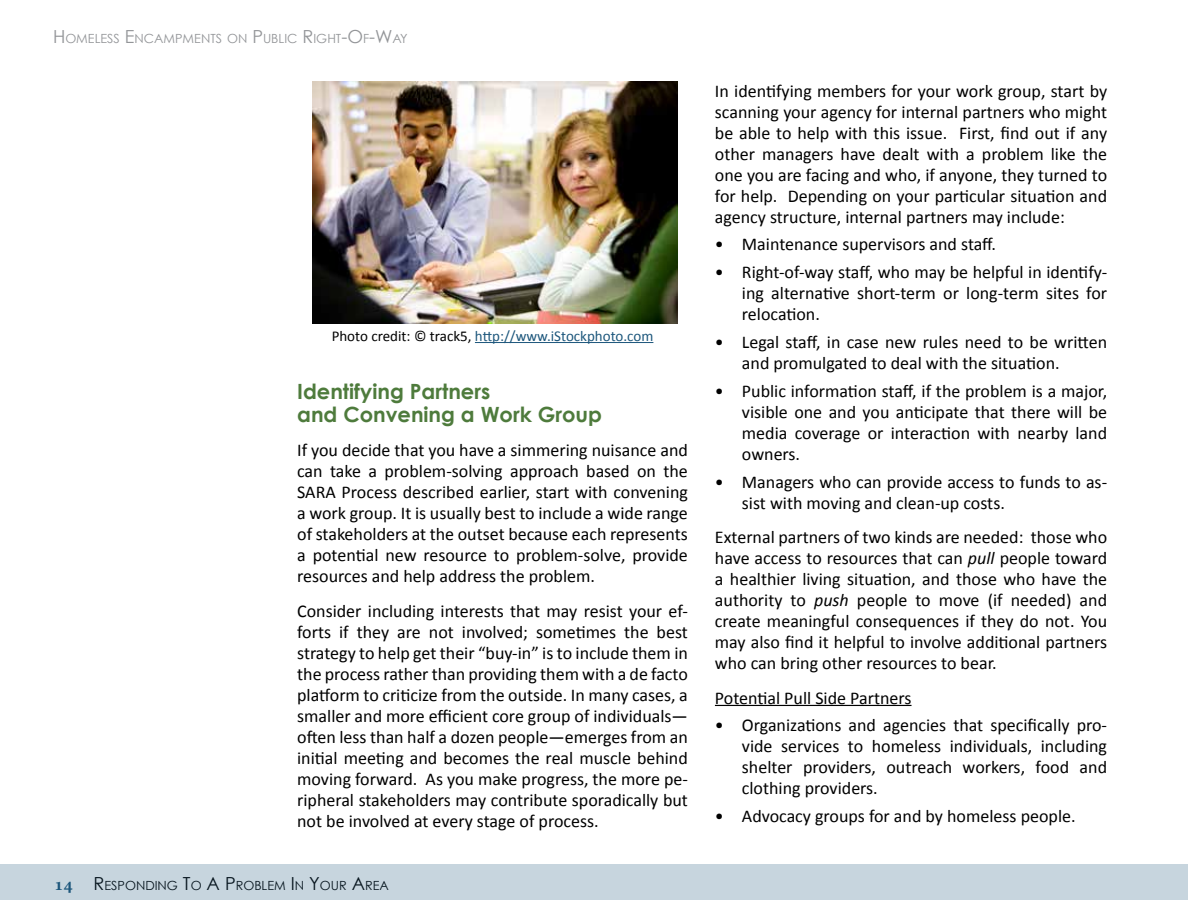
<style>
.page{position:relative;width:1188px;height:918px;background:#fff}
.page>*{position:absolute;margin:0;border:0;box-sizing:border-box;transform-origin:0 0}
.t1{font:700 21px/22.5px "Century Gothic";color:#4e7b3c}
.t2{font:18px/21px "Calibri";color:#000;text-align:justify}
.t3{font:15px "Calibri";color:#1d577c}
.t4{font:12.6px "Century Gothic";color:#939598}
.t5{font:12.6px "Century Gothic";color:#000}
.s1{font-size:18px}
.s2{color:#000}
.s3{font-family:"Minion Pro";font-weight:700;font-size:18px;color:#1d577c}
.s4{font-style:italic}
</style>
<div class="page">
<div style="left:0;top:864px;width:1188px;height:36px;background:#c7d5de"></div>
<hr style="left:715px;top:705px;width:197px;height:1px;background:#000">
<img style="left:312px;top:81px;width:365px;height:243px">
<hr style="left:475px;top:342px;width:178px;height:1px;background:#1d577c">
<p class="t4" style="left:53px;top:30px;width:356px"><span class="s1">H</span>OMELESS <span class="s1">E</span>NCAMPMENTS ON <span class="s1">P</span> UBLIC <span class="s1">R</span>IGHT<span class="s1">-O</span> F<span class="s1">-W</span>AY</p>
<p class="t3" style="left:332px;top:326px;width:323px"><span class="s2">Photo credit: © track5,</span> http://www.iStockphoto.com</p>
<p class="t1" style="left:297px;top:380px;width:306px">Identifying Partners<br>and Convening a Work Group</p>
<p class="t2" style="left:297px;top:440px;width:392px">If you decide that you have a simmering nuisance and can take a problem-solving approach based on the SARA Process described earlier, start with convening a work group. It is usually best to include a wide range of stakeholders at the outset because each represents a potential new resource to problem-solve, provide resources and help address the problem.</p>
<p class="t2" style="left:297px;top:600px;width:392px">Consider including interests that may resist your ef&shy;forts if they are not involved; sometimes the best strategy to help get their “buy-in” is to include them in the process rather than providing them with a de facto platform to criticize from the outside. In many cases, a smaller and more efficient core group of individuals— often less than half a dozen people—emerges from an initial meeting and becomes the real muscle behind moving forward. As you make progress, the more pe&shy;ripheral stakeholders may contribute sporadically but not be involved at every stage of process.</p>
<p class="t5" style="left:54px;top:878px;width:336px"><span class="s3">14</span> <span class="s1">R</span>ESPONDING <span class="s1">T</span>O <span class="s1">A P</span>ROBLEM <span class="s1">I</span> N <span class="s1">Y</span>OU R <span class="s1">A</span>REA</p>
<p class="t2" style="left:715px;top:80px;width:394px">In identifying members for your work group, start by scanning your agency for internal partners who might be able to help with this issue. First, find out if any other managers have dealt with a problem like the one you are facing and who, if anyone, they turned to for help. Depending on your particular situation and agency structure, internal partners may include:</p>
<p class="t2" style="left:715px;top:234px;width:283px">• Maintenance supervisors and staff.</p>
<p class="t2" style="left:742px;top:262px;width:367px;text-indent:-27px">• Right-of-way staff, who may be helpful in identify&shy;ing alternative short-term or long-term sites for relocation.</p>
<p class="t2" style="left:742px;top:332px;width:367px;text-indent:-27px">• Legal staff, in case new rules need to be written and promulgated to deal with the situation.</p>
<p class="t2" style="left:742px;top:380px;width:367px;text-indent:-27px">• Public information staff, if the problem is a major, visible one and you anticipate that there will be media coverage or interaction with nearby land owners.</p>
<p class="t2" style="left:742px;top:471px;width:367px;text-indent:-27px">• Managers who can provide access to funds to as&shy;sist with moving and clean-up costs.</p>
<p class="t2" style="left:715px;top:527px;width:394px">External partners of two kinds are needed: those who have access to resources that can <span class="s4">pull</span> people toward a healthier living situation, and those who have the authority to <span class="s4">push</span> people to move (if needed) and create meaningful consequences if they do not. You may also find it helpful to involve additional partners who can bring other resources to bear.</p>
<p class="t2" style="left:715px;top:687px;width:198px">Potential Pull Side Partners</p>
<p class="t2" style="left:742px;top:715px;width:367px;text-indent:-27px">• Organizations and agencies that specifically pro&shy;vide services to homeless individuals, including shelter providers, outreach workers, food and clothing providers.</p>
<p class="t2" style="left:715px;top:806px;width:362px">• Advocacy groups for and by homeless people.</p>
</div>
